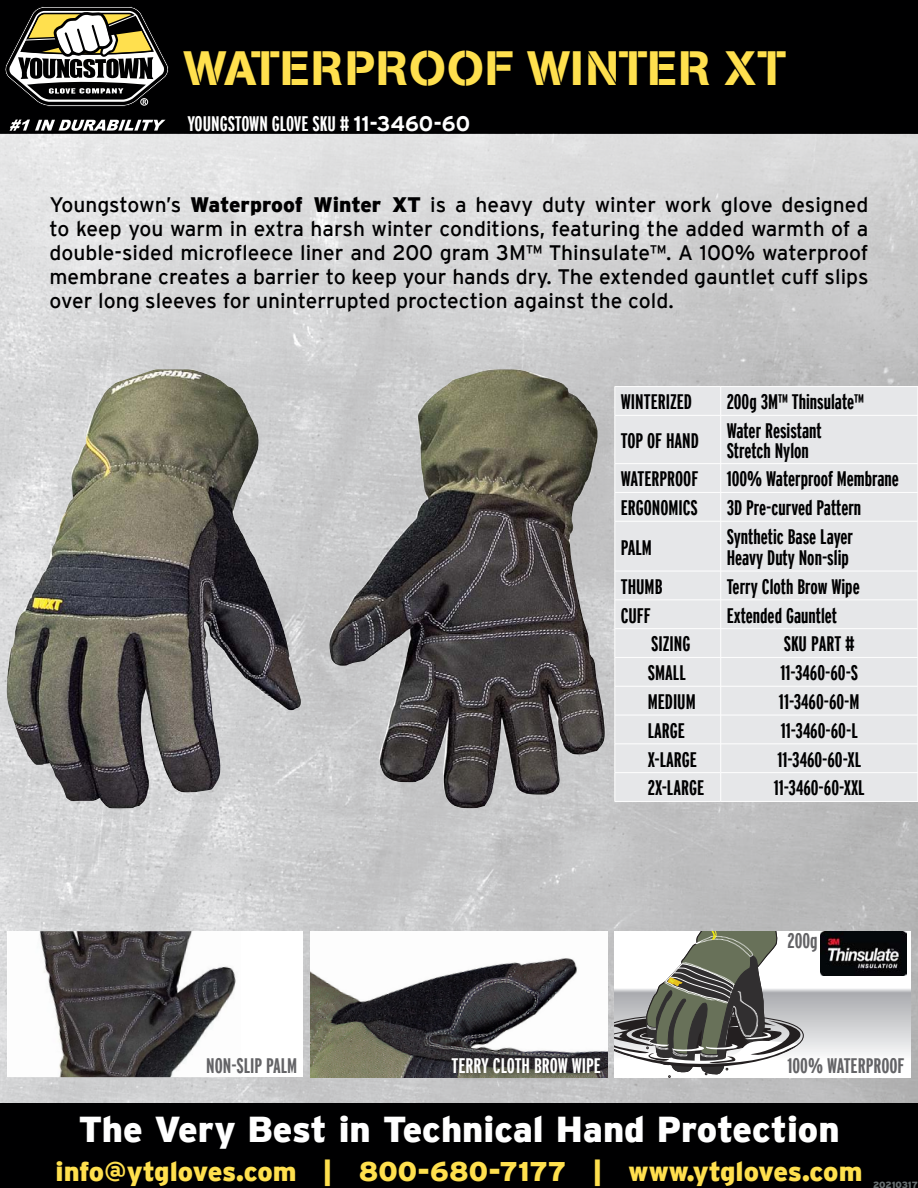
<style>
.page{position:relative;width:918px;height:1188px;background:#fff}
.page>*{position:absolute;margin:0;border:0;box-sizing:border-box;transform-origin:0 0}
.t1{font:48px "AG Book Stencil";letter-spacing:.02em;color:#ffe04e}
.t2{font:900 36px "Interstate";color:#fff}
.t3{font:900 27px "Interstate";color:#ffe04e}
.t4{font:21px/24px "Interstate";color:#000001;text-align:justify}
.t5{font:700 extra-condensed 21px "Interstate";color:#000001}
.t6{font:700 extra-condensed 21px "Interstate";color:#fff}
.t7{font:700 extra-condensed 21px "Interstate";color:#636366}
.t8{font:900 9px "Interstate";letter-spacing:-.01em;color:#686f71}
.s1{font-stretch:normal}
.s2{font-weight:900}
</style>
<div class="page">
<div style="left:0;top:0;width:918px;height:133px;background:#000001"></div>
<img style="left:0;top:133px;width:918px;height:971px">
<svg style="left:10px;top:120px;width:155px;height:11px"></svg>
<svg style="left:5px;top:6px;width:164px;height:101px"></svg>
<div style="left:140px;top:98px;width:8px;height:7px;border:1px solid #fff;border-radius:50%"></div>
<div style="left:0;top:1104px;width:918px;height:84px;background:#000001"></div>
<div style="left:8px;top:931px;width:295px;height:146px;background:#fff"></div>
<svg style="left:812px;top:931px;width:99px;height:146px"></svg>
<svg style="left:615px;top:931px;width:197px;height:146px"></svg>
<img style="left:39px;top:931px;width:197px;height:146px">
<svg style="left:311px;top:931px;width:296px;height:146px"></svg>
<img style="left:821px;top:931px;width:85px;height:44px">
<img style="left:44px;top:369px;width:564px;height:439px">
<div style="left:616px;top:387px;width:301px;height:414px;background:#e6e7e9"></div>
<hr style="left:615px;top:386px;width:106px;height:1px;background:#fff">
<svg style="left:615px;top:387px;width:1px;height:28px"></svg>
<hr style="left:721px;top:386px;width:197px;height:1px;background:#fff">
<svg style="left:720px;top:387px;width:1px;height:28px"></svg>
<svg style="left:917px;top:387px;width:1px;height:28px"></svg>
<hr style="left:615px;top:415px;width:106px;height:1px;background:#fff">
<hr style="left:615px;top:416px;width:1px;height:48px;background:#fff">
<hr style="left:721px;top:415px;width:197px;height:1px;background:#fff">
<hr style="left:720px;top:416px;width:1px;height:48px;background:#fff">
<hr style="left:917px;top:416px;width:1px;height:48px;background:#fff">
<hr style="left:615px;top:772px;width:106px;height:1px;background:#fff">
<hr style="left:721px;top:772px;width:197px;height:1px;background:#fff">
<hr style="left:615px;top:801px;width:106px;height:1px;background:#fff">
<hr style="left:721px;top:801px;width:197px;height:1px;background:#fff">
<hr style="left:615px;top:463px;width:106px;height:1px;background:#fff">
<hr style="left:721px;top:463px;width:197px;height:1px;background:#fff">
<hr style="left:615px;top:492px;width:106px;height:1px;background:#fff">
<svg style="left:615px;top:464px;width:1px;height:57px"></svg>
<hr style="left:721px;top:492px;width:197px;height:1px;background:#fff">
<svg style="left:720px;top:464px;width:1px;height:57px"></svg>
<svg style="left:917px;top:464px;width:1px;height:57px"></svg>
<hr style="left:615px;top:521px;width:106px;height:1px;background:#fff">
<hr style="left:615px;top:521px;width:1px;height:50px;background:#fff">
<hr style="left:721px;top:521px;width:197px;height:1px;background:#fff">
<hr style="left:720px;top:521px;width:1px;height:50px;background:#fff">
<hr style="left:917px;top:521px;width:1px;height:50px;background:#fff">
<hr style="left:615px;top:571px;width:106px;height:1px;background:#fff">
<hr style="left:721px;top:571px;width:197px;height:1px;background:#fff">
<hr style="left:615px;top:600px;width:106px;height:1px;background:#fff">
<hr style="left:721px;top:600px;width:197px;height:1px;background:#fff">
<hr style="left:615px;top:628px;width:106px;height:1px;background:#fff">
<hr style="left:721px;top:628px;width:197px;height:1px;background:#fff">
<hr style="left:615px;top:657px;width:106px;height:1px;background:#fff">
<hr style="left:721px;top:657px;width:197px;height:1px;background:#fff">
<hr style="left:615px;top:686px;width:106px;height:1px;background:#fff">
<hr style="left:721px;top:686px;width:197px;height:1px;background:#fff">
<hr style="left:615px;top:715px;width:106px;height:1px;background:#fff">
<svg style="left:615px;top:572px;width:1px;height:229px"></svg>
<hr style="left:721px;top:715px;width:197px;height:1px;background:#fff">
<svg style="left:720px;top:572px;width:1px;height:229px"></svg>
<svg style="left:917px;top:572px;width:1px;height:229px"></svg>
<hr style="left:615px;top:744px;width:106px;height:1px;background:#fff">
<hr style="left:721px;top:744px;width:197px;height:1px;background:#fff">
<svg style="left:443px;top:1048px;width:167px;height:34px;background:#5c5a59"></svg>
<p class="t1" style="left:183px;top:40px;width:604px">WATERPROOF WINTER XT</p>
<p class="t6" style="left:187px;top:112px;width:284px">YOUNGSTOWN GLOVE SKU # <span class="s1">11-3460-60</span></p>
<p class="t4" style="left:49px;top:192px;width:821px">Youngstown’s <span class="s2">Waterproof Winter XT</span> is a heavy duty winter work glove designed to keep you warm in extra harsh winter conditions, featuring the added warmth of a double-sided microfleece liner and 200 gram 3M™ Thinsulate™. A 100% waterproof membrane creates a barrier to keep your hands dry. The extended gauntlet cuff slips over long sleeves for uninterrupted proctection against the cold.</p>
<p class="t5" style="left:621px;top:390px;width:73px">WINTERIZED</p>
<p class="t5" style="left:727px;top:390px;width:139px">200g 3M™ Thinsulate™</p>
<p class="t5" style="left:621px;top:429px;width:80px">TOP OF HAND</p>
<p class="t5" style="left:727px;top:419px;width:97px">Water Resistant</p>
<p class="t5" style="left:727px;top:439px;width:84px">Stretch Nylon</p>
<p class="t5" style="left:621px;top:468px;width:79px">WATERPROOF</p>
<p class="t5" style="left:727px;top:468px;width:174px">100% Waterproof Membrane</p>
<p class="t5" style="left:621px;top:496px;width:79px">ERGONOMICS</p>
<p class="t5" style="left:727px;top:496px;width:136px">3D Pre-curved Pattern</p>
<p class="t5" style="left:621px;top:536px;width:33px">PALM</p>
<p class="t5" style="left:727px;top:525px;width:128px">Synthetic Base Layer</p>
<p class="t5" style="left:727px;top:546px;width:124px">Heavy Duty Non-slip</p>
<p class="t5" style="left:621px;top:575px;width:43px">THUMB</p>
<p class="t5" style="left:727px;top:575px;width:135px">Terry Cloth Brow Wipe</p>
<p class="t5" style="left:621px;top:604px;width:32px">CUFF</p>
<p class="t5" style="left:727px;top:604px;width:112px">Extended Gauntlet</p>
<p class="t5" style="left:651px;top:632px;width:41px">SIZING</p>
<p class="t5" style="left:784px;top:632px;width:73px">SKU PART #</p>
<p class="t5" style="left:648px;top:661px;width:39px">SMALL</p>
<p class="t5" style="left:780px;top:661px;width:79px">11-3460-60-S</p>
<p class="t5" style="left:648px;top:690px;width:49px">MEDIUM</p>
<p class="t5" style="left:779px;top:690px;width:82px">11-3460-60-M</p>
<p class="t5" style="left:648px;top:719px;width:39px">LARGE</p>
<p class="t5" style="left:781px;top:719px;width:79px">11-3460-60-L</p>
<p class="t5" style="left:648px;top:748px;width:51px">X-LARGE</p>
<p class="t5" style="left:777px;top:748px;width:85px">11-3460-60-XL</p>
<p class="t5" style="left:648px;top:776px;width:58px">2X-LARGE</p>
<p class="t5" style="left:774px;top:776px;width:93px">11-3460-60-XXL</p>
<p class="t7" style="left:788px;top:929px;width:32px">200g</p>
<p class="t7" style="left:206px;top:1054px;width:93px">NON-SLIP PALM</p>
<p class="t6" style="left:452px;top:1054px;width:151px">TERRY CLOTH BROW WIPE</p>
<p class="t7" style="left:787px;top:1054px;width:119px">100% WATERPROOF</p>
<p class="t2" style="left:78px;top:1108px;width:763px">The Very Best in Technical Hand Protection</p>
<p class="t3" style="left:56px;top:1156px;width:808px">info@ytgloves.com | 800-680-7177 | www.ytgloves.com</p>
<p class="t8" style="left:873px;top:1180px;width:46px">20210317</p>
</div>
